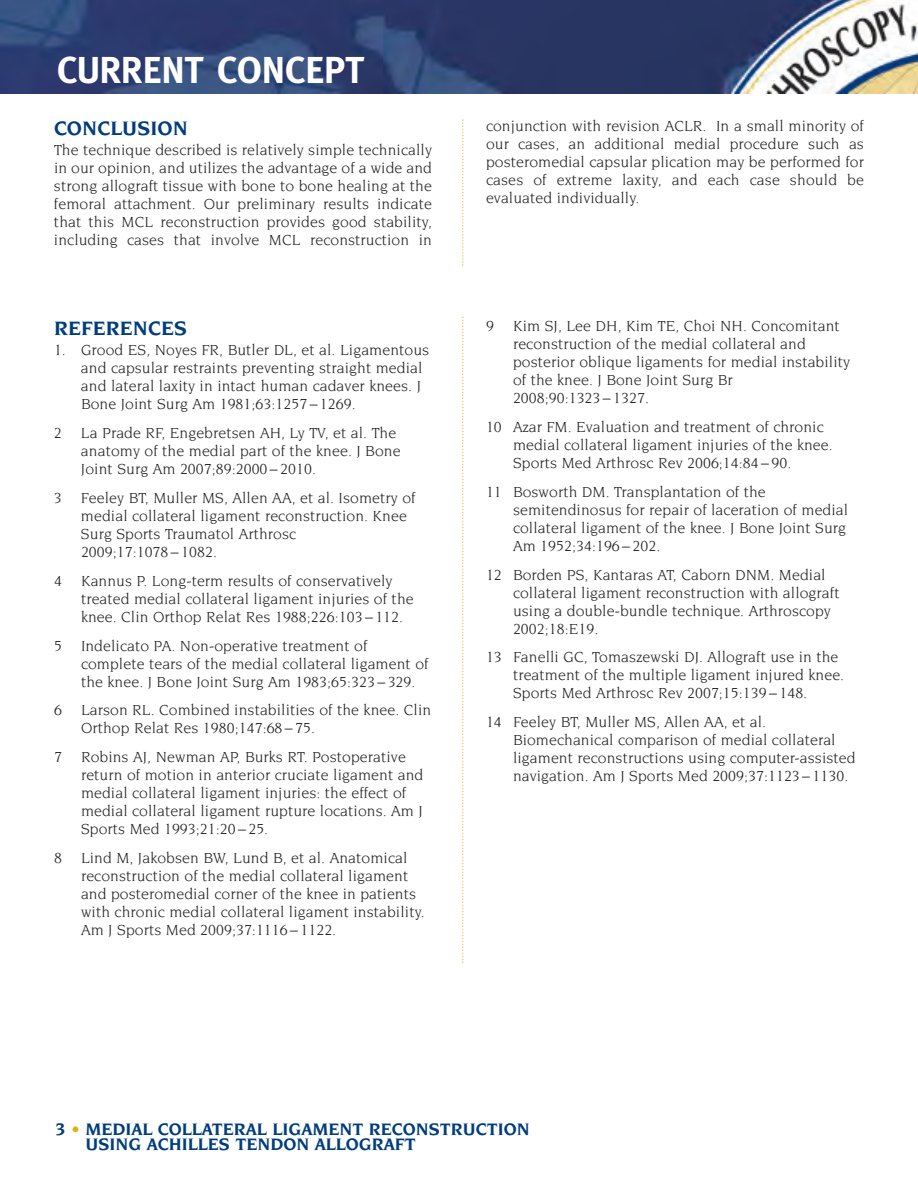
<style>
.page{position:relative;width:918px;height:1188px;background:#fff}
.page>*{position:absolute;margin:0;border:0;box-sizing:border-box;transform-origin:0 0}
.t1{font:700 37.5px "Meta";color:#fff}
.t2{font:700 21px "Novarese";letter-spacing:.005em;color:#013d7d}
.t3{font:italic 700 18px/15px "Novarese";color:#013d7d}
.t4{font:15.75px/18px "Novarese";letter-spacing:.005em;color:#231f20}
.s1{color:#deb308}
</style>
<div class="page">
<img style="left:0;top:0;width:918px;height:93px">
<svg style="left:462px;top:119px;width:2px;height:147px"></svg>
<svg style="left:462px;top:316px;width:2px;height:647px"></svg>
<h1 class="t1" style="left:57px;top:49px;width:309px">CURRENT CONCEPT</h1>
<h2 class="t2" style="left:54px;top:120px;width:135px">CONCLUSION</h2>
<p class="t4" style="left:54px;top:142px;width:380px;text-align:justify">The technique described is relatively simple technically in our opinion, and utilizes the advantage of a wide and strong allograft tissue with bone to bone healing at the femoral attachment. Our preliminary results indicate that this MCL reconstruction provides good stability, including cases that involve MCL reconstruction in</p>
<h2 class="t2" style="left:54px;top:320px;width:134px">REFERENCES</h2>
<p class="t4" style="left:81px;top:342px;width:350px;text-indent:-27px">1. Grood ES, Noyes FR, Butler DL, et al. Ligamentous and capsular restraints preventing straight medial and lateral laxity in intact human cadaver knees. J Bone Joint Surg Am 1981;63:1257– 1269.</p>
<p class="t4" style="left:81px;top:425px;width:321px;text-indent:-27px">2 La Prade RF, Engebretsen AH, Ly TV, et al. The anatomy of the medial part of the knee. J Bone<br>Joint Surg Am 2007;89:2000– 2010.</p>
<p class="t4" style="left:81px;top:490px;width:336px;text-indent:-27px">3 Feeley BT, Muller MS, Allen AA, et al. Isometry of medial collateral ligament reconstruction. Knee Surg Sports Traumatol Arthrosc<br>2009;17:1078– 1082.</p>
<p class="t4" style="left:81px;top:572px;width:334px;text-indent:-27px">4 Kannus P. Long-term results of conservatively treated medial collateral ligament injuries of the knee. Clin Orthop Relat Res 1988;226:103– 112.</p>
<p class="t4" style="left:81px;top:637px;width:349px;text-indent:-27px">5 Indelicato PA. Non-operative treatment of complete tears of the medial collateral ligament of the knee. J Bone Joint Surg Am 1983;65:323– 329.</p>
<p class="t4" style="left:81px;top:702px;width:352px;text-indent:-27px">6 Larson RL. Combined instabilities of the knee. Clin<br>Orthop Relat Res 1980;147:68– 75.</p>
<p class="t4" style="left:81px;top:749px;width:344px;text-indent:-27px">7 Robins AJ, Newman AP, Burks RT. Postoperative return of motion in anterior cruciate ligament and medial collateral ligament injuries: the effect of medial collateral ligament rupture locations. Am J Sports Med 1993;21:20– 25.</p>
<p class="t4" style="left:81px;top:850px;width:345px;text-indent:-27px">8 Lind M, Jakobsen BW, Lund B, et al. Anatomical reconstruction of the medial collateral ligament and posteromedial corner of the knee in patients with chronic medial collateral ligament instability.<br>Am J Sports Med 2009;37:1116– 1122.</p>
<p class="t4" style="left:486px;top:118px;width:380px;text-align:justify">conjunction with revision ACLR. In a small minority of our cases, an additional medial procedure such as posteromedial capsular plication may be performed for cases of extreme laxity, and each case should be evaluated individually.</p>
<p class="t4" style="left:513px;top:318px;width:339px;text-indent:-27px">9 Kim SJ, Lee DH, Kim TE, Choi NH. Concomitant reconstruction of the medial collateral and posterior oblique ligaments for medial instability of the knee. J Bone Joint Surg Br<br>2008;90:1323– 1327.</p>
<p class="t4" style="left:513px;top:419px;width:321px;text-indent:-27px">10 Azar FM. Evaluation and treatment of chronic medial collateral ligament injuries of the knee.<br>Sports Med Arthrosc Rev 2006;14:84– 90.</p>
<p class="t4" style="left:513px;top:483px;width:337px;text-indent:-27px">11 Bosworth DM. Transplantation of the semitendinosus for repair of laceration of medial collateral ligament of the knee. J Bone Joint Surg Am 1952;34:196– 202.</p>
<p class="t4" style="left:513px;top:566px;width:328px;text-indent:-27px">12 Borden PS, Kantaras AT, Caborn DNM. Medial collateral ligament reconstruction with allograft using a double-bundle technique. Arthroscopy 2002;18:E19.</p>
<p class="t4" style="left:513px;top:649px;width:333px;text-indent:-27px">13 Fanelli GC, Tomaszewski DJ. Allograft use in the treatment of the multiple ligament injured knee.<br>Sports Med Arthrosc Rev 2007;15:139– 148.</p>
<p class="t4" style="left:513px;top:714px;width:344px;text-indent:-27px">14 Feeley BT, Muller MS, Allen AA, et al.<br>Biomechanical comparison of medial collateral ligament reconstructions using computer-assisted navigation. Am J Sports Med 2009;37:1123– 1130.</p>
<p class="t3" style="left:86px;top:1123px;width:446px;text-indent:-30px">3 <span class="s1">•</span> MEDIAL COLLATERAL LIGAMENT RECONSTRUCTION<br>USING ACHILLES TENDON ALLOGRAFT</p>
</div>
